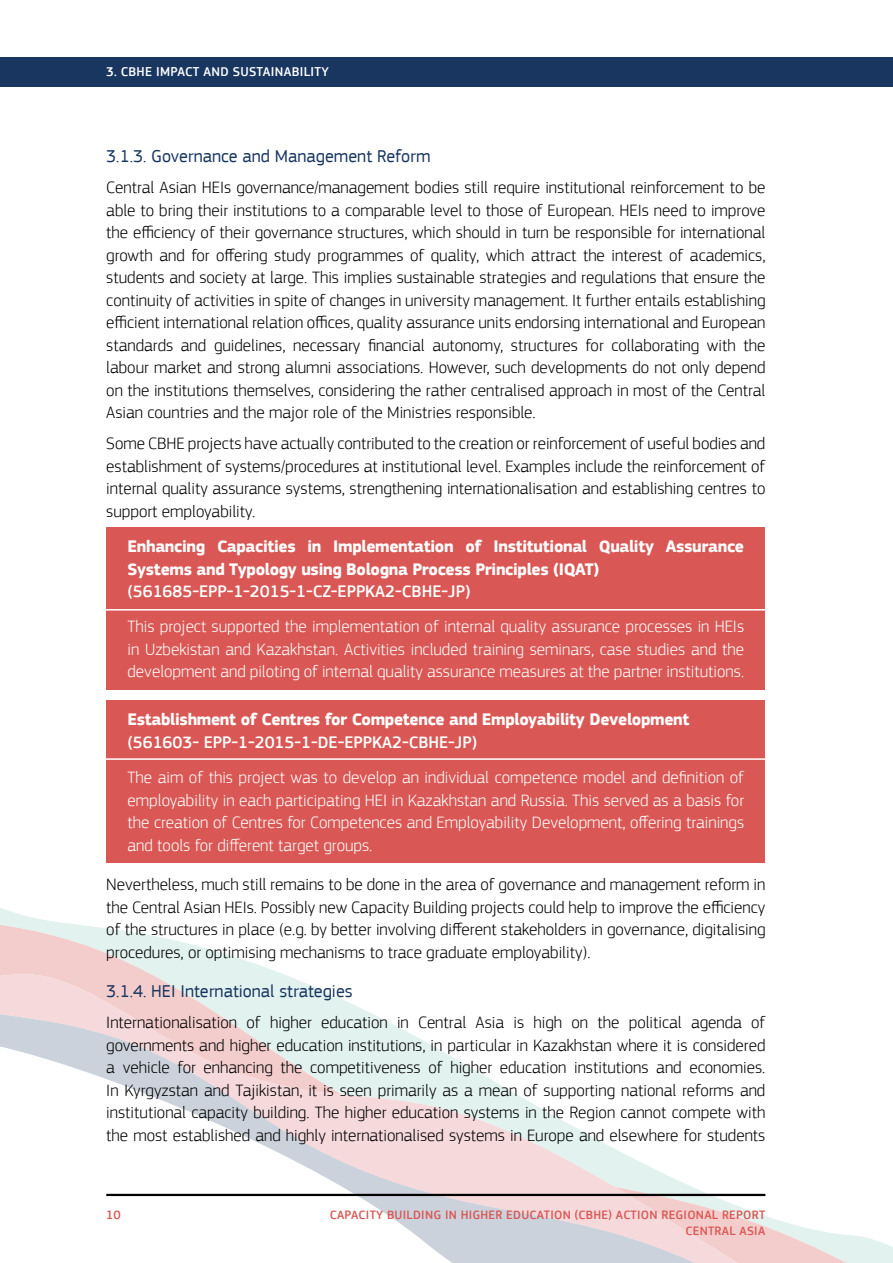
<style>
.page{position:relative;width:893px;height:1263px;background:#fff}
.page>*{position:absolute;margin:0;border:0;box-sizing:border-box;transform-origin:0 0}
.t1{font:18px "EC Square Sans Pro";color:#193661}
.t2{font:300 17.25px/22.5px "EC Square Sans Pro";color:#000;text-align:justify}
.t3{font:300 17.25px/22.5px "EC Square Sans Pro";color:#fff;text-align:justify}
.t4{font:700 17.25px/22.5px "EC Square Sans Pro";letter-spacing:-.02em;color:#fff}
.t5{font:500 17.25px "EC Square Sans Pro";color:#fff}
.t6{font:500 13.35px "EC Square Sans Pro";letter-spacing:.02em;color:#fff}
.t7{font:500 12.6px/15.1px "EC Square Sans Pro";letter-spacing:.02em;color:#d95855;text-align:right}
</style>
<div class="page">
<svg style="left:0;top:908px;width:316px;height:80px"></svg>
<svg style="left:0;top:988px;width:893px;height:275px"></svg>
<hr style="left:106px;top:1194px;width:659px;height:2px;background:#000">
<div style="left:0;top:57px;width:893px;height:30px;background:#193661"></div>
<div style="left:106px;top:527px;width:659px;height:163px;background:#d95855"></div>
<div style="left:106px;top:700px;width:659px;height:163px;background:#d95855"></div>
<hr style="left:103px;top:609px;width:664px;height:1px;background:#fff">
<hr style="left:103px;top:758px;width:664px;height:2px;background:#fff">
<p class="t6" style="left:106px;top:64px;width:224px">3. CBHE IMPACT AND SUSTAINABILITY</p>
<p class="t1" style="left:106px;top:146px;width:326px">3.1.3. Governance and Management Reform</p>
<p class="t2" style="left:106px;top:176px;width:661px">Central Asian HEIs governance/management bodies still require institutional reinforcement to be able to bring their institutions to a comparable level to those of European. HEIs need to improve the efficiency of their governance structures, which should in turn be responsible for international growth and for offering study programmes of quality, which attract the interest of academics, students and society at large. This implies sustainable strategies and regulations that ensure the continuity of activities in spite of changes in university management. It further entails establishing efficient international relation offices, quality assurance units endorsing international and European standards and guidelines, necessary financial autonomy, structures for collaborating with the labour market and strong alumni associations. However, such developments do not only depend on the institutions themselves, considering the rather centralised approach in most of the Central Asian countries and the major role of the Ministries responsible.</p>
<p class="t2" style="left:106px;top:432px;width:661px">Some CBHE projects have actually contributed to the creation or reinforcement of useful bodies and establishment of systems/procedures at institutional level. Examples include the reinforcement of internal quality assurance systems, strengthening internationalisation and establishing centres to support employability.</p>
<p class="t4" style="left:128px;top:536px;width:618px">Enhancing Capacities in Implementation of Institutional Quality Assurance<br>Systems and Typology using Bologna Process Principles (IQAT)</p>
<p class="t5" style="left:128px;top:581px;width:344px">(561685-EPP-1-2015-1-CZ-EPPKA2-CBHE-JP)</p>
<p class="t3" style="left:128px;top:615px;width:618px">This project supported the implementation of internal quality assurance processes in HEIs in Uzbekistan and Kazakhstan. Activities included training seminars, case studies and the development and piloting of internal quality assurance measures at the partner institutions.</p>
<p class="t4" style="left:128px;top:709px;width:564px">Establishment of Centres for Competence and Employability Development</p>
<p class="t5" style="left:128px;top:732px;width:351px">(561603- EPP-1-2015-1-DE-EPPKA2-CBHE-JP)</p>
<p class="t3" style="left:128px;top:766px;width:618px">The aim of this project was to develop an individual competence model and definition of employability in each participating HEI in Kazakhstan and Russia. This served as a basis for the creation of Centres for Competences and Employability Development, offering trainings and tools for different target groups.</p>
<p class="t2" style="left:106px;top:873px;width:661px">Nevertheless, much still remains to be done in the area of governance and management reform in the Central Asian HEIs. Possibly new Capacity Building projects could help to improve the efficiency of the structures in place (e.g. by better involving different stakeholders in governance, digitalising procedures, or optimising mechanisms to trace graduate employability).</p>
<p class="t1" style="left:106px;top:981px;width:248px">3.1.4. HEI International strategies</p>
<p class="t2" style="left:106px;top:1011px;width:661px">Internationalisation of higher education in Central Asia is high on the political agenda of governments and higher education institutions, in particular in Kazakhstan where it is considered a vehicle for enhancing the competitiveness of higher education institutions and economies.<br>In Kyrgyzstan and Tajikistan, it is seen primarily as a mean of supporting national reforms and institutional capacity building. The higher education systems in the Region cannot compete with the most established and highly internationalised systems in Europe and elsewhere for students</p>
<p class="t7" style="left:106px;top:1208px;width:16px">10</p>
<p class="t7" style="left:330px;top:1208px;width:437px">CAPACITY BUILDING IN HIGHER EDUCATION (CBHE) ACTION REGIONAL REPORT<br>CENTRAL ASIA</p>
</div>
